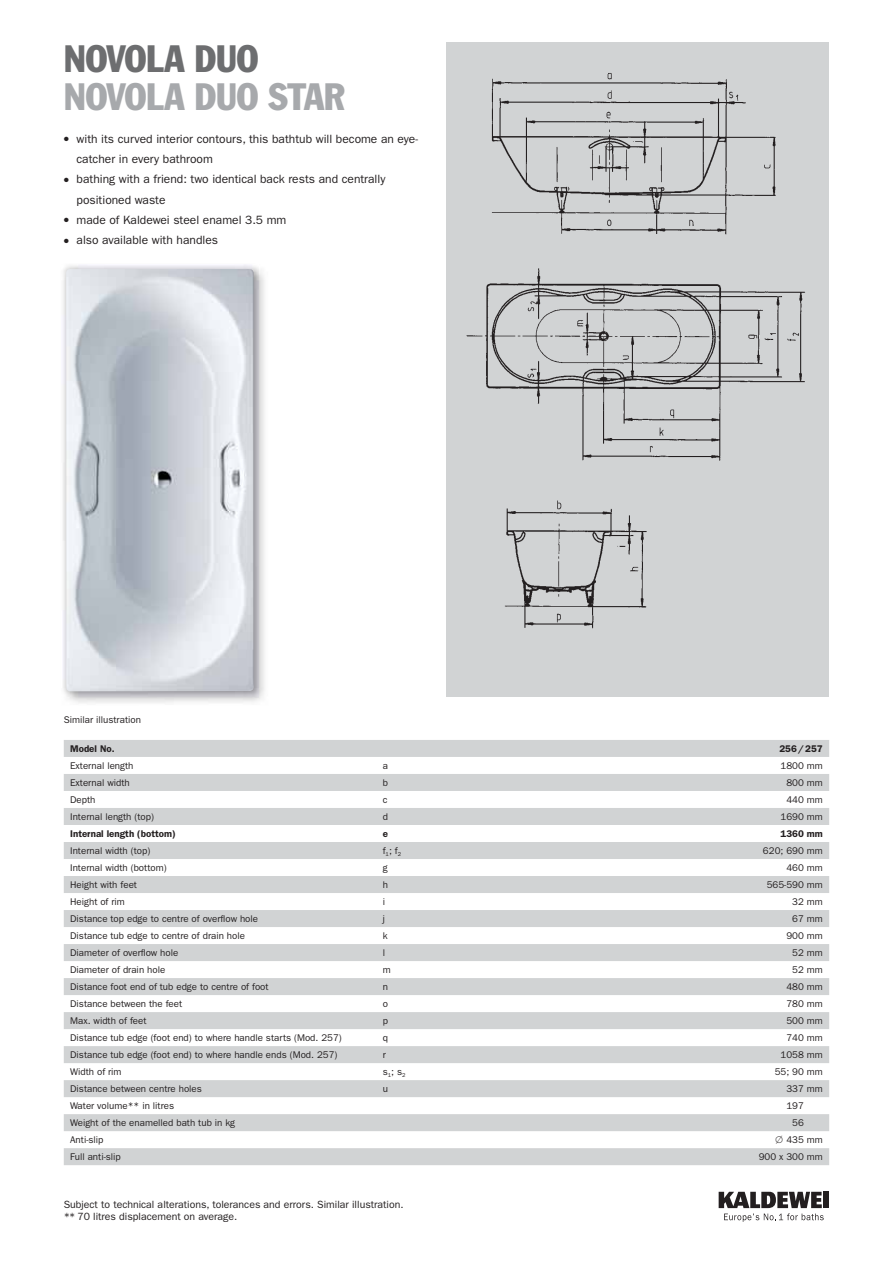
<style>
.page{position:relative;width:893px;height:1263px;background:#fff}
.page>*{position:absolute;margin:0;border:0;box-sizing:border-box;transform-origin:0 0}
.t1{font:condensed 37.5px "Franklin Gothic";letter-spacing:-.01em;color:#a7a9ac}
.t2{font:condensed 37.5px "Franklin Gothic";letter-spacing:-.01em;color:#6d6e70}
.t3{font:12px/20.2px "Franklin Gothic";color:#231f20}
.t4{font:10.5px/12px "Franklin Gothic";color:#231f20}
.t5{font:9.75px "Franklin Gothic";color:#231f20}
.t6{font:600 9.75px "Franklin Gothic";color:#231f20}
.s1{font-family:"European Pi Three";font-size:9.3px}
.s2{color:#d1d3d4}
.s3{font-family:"European Pi Two"}
</style>
<div class="page">
<img style="left:69px;top:271px;width:196px;height:432px">
<img style="left:63px;top:264px;width:196px;height:433px">
<img style="left:66px;top:269px;width:188px;height:422px">
<div style="left:824px;top:1192px;width:5px;height:16px;background:#231f20"></div>
<svg style="left:719px;top:1192px;width:105px;height:30px"></svg>
<div style="left:446px;top:43px;width:383px;height:654px;background:#d1d3d4"></div>
<svg style="left:64px;top:740px;width:765px;height:425px;fill:#d2d4d5"></svg>
<img style="left:491px;top:73px;width:285px;height:162px">
<img style="left:466px;top:268px;width:339px;height:193px">
<img style="left:505px;top:500px;width:142px;height:129px">
<h1 class="t2" style="left:64px;top:46px;width:196px">NOVOLA DUO</h1>
<h1 class="t1" style="left:64px;top:83px;width:282px">NOVOLA DUO STAR</h1>
<p class="t3" style="left:77px;top:130px;width:343px;text-indent:-13px"><span class="s1">-</span> with its curved interior contours, this bathtub will become an eye&shy;catcher in every bathroom</p>
<p class="t3" style="left:77px;top:170px;width:310px;text-indent:-13px"><span class="s1">-</span> bathing with a friend: two identical back rests and centrally positioned waste</p>
<p class="t3" style="left:64px;top:211px;width:224px"><span class="s1">-</span> made of Kaldewei steel enamel 3.5 mm</p>
<p class="t3" style="left:64px;top:231px;width:156px"><span class="s1">-</span> also available with handles</p>
<p class="t5" style="left:64px;top:716px;width:79px">Similar illustration</p>
<p class="t6" style="left:70px;top:745px;width:46px">Model No.</p>
<p class="t6" style="left:779px;top:745px;width:45px">256 / 257</p>
<p class="t5" style="left:70px;top:762px;width:65px">External length</p>
<p class="t5" style="left:383px;top:762px;width:7px">a</p>
<p class="t5" style="left:780px;top:762px;width:44px">1800 mm</p>
<p class="t5" style="left:70px;top:779px;width:61px">External width</p>
<p class="t5" style="left:383px;top:779px;width:7px">b</p>
<p class="t5" style="left:786px;top:779px;width:38px">800 mm</p>
<p class="t5" style="left:70px;top:796px;width:27px">Depth</p>
<p class="t5" style="left:383px;top:796px;width:6px">c</p>
<p class="t5" style="left:786px;top:796px;width:38px">440 mm</p>
<p class="t5" style="left:70px;top:813px;width:85px">Internal length (top)</p>
<p class="t5" style="left:383px;top:813px;width:7px">d</p>
<p class="t5" style="left:780px;top:813px;width:44px">1690 mm</p>
<p class="t6" style="left:70px;top:830px;width:107px">Internal length (bottom)</p>
<p class="t6" style="left:383px;top:831px;width:7px">e</p>
<p class="t6" style="left:780px;top:830px;width:44px">1360 mm</p>
<p class="t5" style="left:70px;top:847px;width:82px">Internal width (top)</p>
<p class="t5" style="left:383px;top:847px;width:20px">f<sub>1</sub>; f<sub>2</sub></p>
<p class="t5" style="left:763px;top:847px;width:61px">620; 690 mm</p>
<p class="t5" style="left:70px;top:864px;width:98px">Internal width (bottom)</p>
<p class="t5" style="left:383px;top:864px;width:6px">g</p>
<p class="t5" style="left:786px;top:864px;width:38px">460 mm</p>
<p class="t5" style="left:70px;top:881px;width:68px">Height with feet</p>
<p class="t5" style="left:383px;top:881px;width:7px">h</p>
<p class="t5" style="left:767px;top:881px;width:58px">565-590 mm</p>
<p class="t5" style="left:70px;top:898px;width:56px">Height of rim</p>
<p class="t5" style="left:383px;top:898px;width:4px">i</p>
<p class="t5" style="left:792px;top:898px;width:32px">32 mm</p>
<p class="t5" style="left:70px;top:915px;width:190px">Distance top edge to centre of overflow hole</p>
<p class="t5" style="left:383px;top:915px;width:4px">j</p>
<p class="t5" style="left:792px;top:915px;width:32px">67 mm</p>
<p class="t5" style="left:70px;top:932px;width:176px">Distance tub edge to centre of drain hole</p>
<p class="t5" style="left:383px;top:932px;width:6px">k</p>
<p class="t5" style="left:786px;top:932px;width:38px">900 mm</p>
<p class="t5" style="left:70px;top:949px;width:110px">Diameter of overflow hole</p>
<p class="t5" style="left:383px;top:949px;width:4px">l</p>
<p class="t5" style="left:792px;top:949px;width:32px">52 mm</p>
<p class="t5" style="left:70px;top:966px;width:97px">Diameter of drain hole</p>
<p class="t5" style="left:383px;top:966px;width:9px">m</p>
<p class="t5" style="left:792px;top:966px;width:32px">52 mm</p>
<p class="t5" style="left:70px;top:983px;width:200px">Distance foot end of tub edge to centre of foot</p>
<p class="t5" style="left:383px;top:983px;width:7px">n</p>
<p class="t5" style="left:786px;top:983px;width:38px">480 mm</p>
<p class="t5" style="left:70px;top:1000px;width:114px">Distance between the feet</p>
<p class="t5" style="left:383px;top:1000px;width:7px">o</p>
<p class="t5" style="left:786px;top:1000px;width:38px">780 mm</p>
<p class="t5" style="left:70px;top:1017px;width:78px">Max. width of feet</p>
<p class="t5" style="left:383px;top:1017px;width:7px">p</p>
<p class="t5" style="left:786px;top:1017px;width:38px">500 mm</p>
<p class="t5" style="left:70px;top:1034px;width:273px">Distance tub edge (foot end) to where handle starts (Mod. 257)</p>
<p class="t5" style="left:383px;top:1034px;width:7px">q</p>
<p class="t5" style="left:786px;top:1034px;width:38px">740 mm</p>
<p class="t5" style="left:70px;top:1051px;width:269px">Distance tub edge (foot end) to where handle ends (Mod. 257)</p>
<p class="t5" style="left:383px;top:1051px;width:5px">r</p>
<p class="t5" style="left:780px;top:1051px;width:44px">1058 mm</p>
<p class="t5" style="left:70px;top:1068px;width:53px">Width of rim</p>
<p class="t5" style="left:383px;top:1068px;width:24px">s<sub>1</sub>; s<sub>2</sub></p>
<p class="t5" style="left:775px;top:1068px;width:50px">55; 90 mm</p>
<p class="t5" style="left:70px;top:1085px;width:133px">Distance between centre holes</p>
<p class="t5" style="left:383px;top:1085px;width:7px">u</p>
<p class="t5" style="left:786px;top:1085px;width:38px">337 mm</p>
<p class="t5" style="left:70px;top:1102px;width:105px">Water volume** in litres</p>
<p class="t5" style="left:786px;top:1102px;width:19px">197</p>
<p class="t5" style="left:70px;top:1119px;width:166px">Weight of the enamelled bath tub in kg</p>
<p class="t5" style="left:792px;top:1119px;width:32px">56 <span class="s2">mm</span></p>
<p class="t5" style="left:70px;top:1136px;width:35px">Anti-slip</p>
<p class="t5" style="left:775px;top:1136px;width:49px"><span class="s3">-</span> 435 mm</p>
<p class="t5" style="left:70px;top:1154px;width:52px">Full anti-slip</p>
<p class="t5" style="left:759px;top:1154px;width:66px">900 x 300 mm</p>
<p class="t4" style="left:64px;top:1200px;width:341px">Subject to technical alterations, tolerances and errors. Similar illustration. ** 70 litres displacement on average.</p>
</div>
